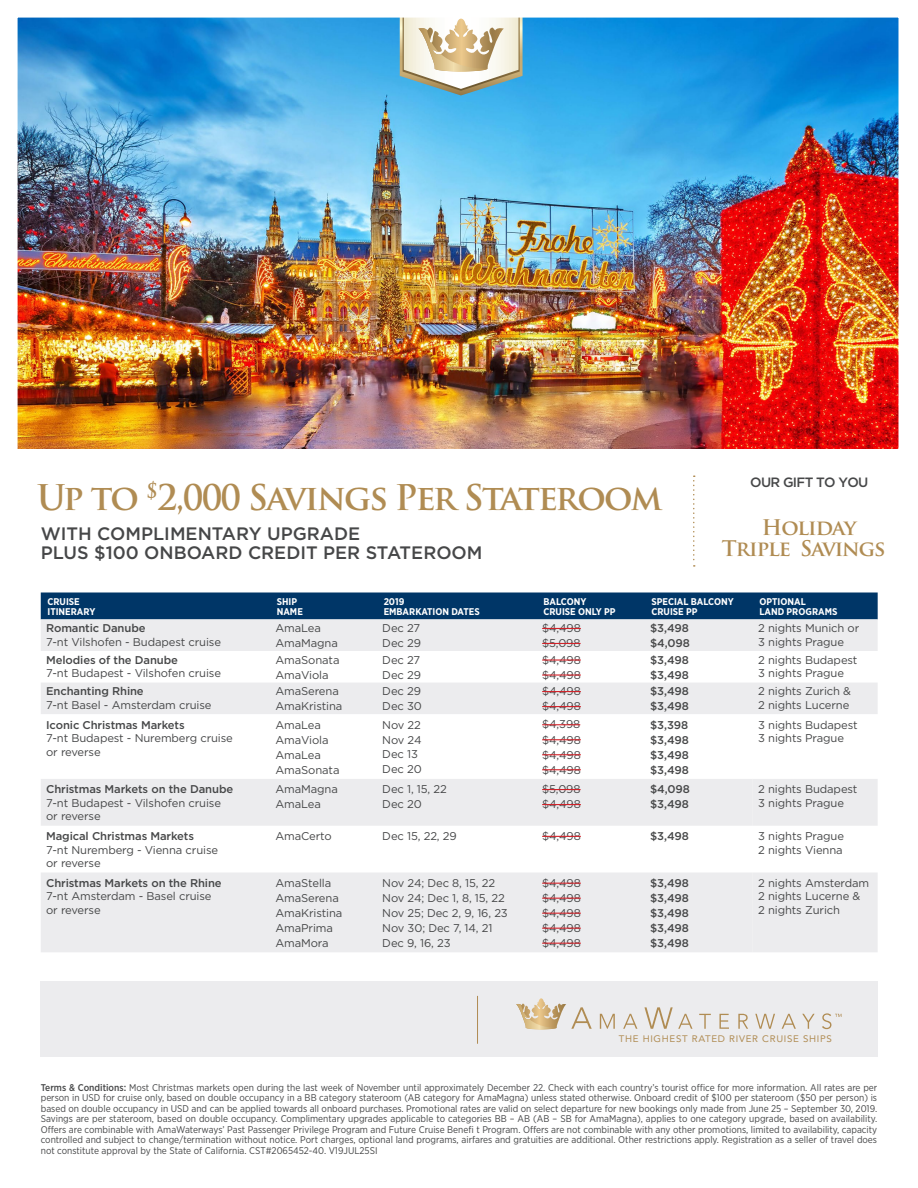
<style>
.page{position:relative;width:918px;height:1188px;background:#fff}
.page>*{position:absolute;margin:0;border:0;box-sizing:border-box;transform-origin:0 0}
.t1{font:700 34.5px "Trajan Pro";letter-spacing:-.055em;color:#b08c53}
.Chart_Header{font:700 21px/21px "Trajan Pro";letter-spacing:-.05em;color:#b08c53;text-align:center}
.t2{font:500 18px "Gotham";color:#464748}
.Chart_Header-2{font:500 13.5px "Gotham";letter-spacing:-.05em;color:#464748}
.Strikethrough_Pricin{font:11.25px/13.5px "Gotham";letter-spacing:-.01em;color:#464748}
.t3{font:500 11.25px "Gotham";letter-spacing:-.01em;color:#464748}
.t4{font:9.75px/10.5px "Gotham Narrow";color:#464748;text-align:justify}
.t5{font:700 9.75px/10.5px "Gotham Narrow";color:#fff}
.t6{font:9.45px "Avenir LT Std";letter-spacing:.07em;color:#b08c53;scale:1.04 1}
.s1{font-weight:500}
</style>
<div class="page">
<img style="left:17px;top:17px;width:882px;height:1040px">
<p class="t1" style="left:37px;top:476px;width:627px">Up to <sup>$</sup>2,000 Savings Per Stateroom</p>
<p class="t2" style="left:41px;top:521px;width:321px">WITH COMPLIMENTARY UPGRADE</p>
<p class="t2" style="left:41px;top:541px;width:443px">PLUS $100 ONBOARD CREDIT PER STATEROOM</p>
<p class="Chart_Header-2" style="left:750px;top:474px;width:120px">OUR GIFT TO YOU</p>
<p class="Chart_Header" style="left:722px;top:517px;width:165px">Holiday<br>Triple Savings</p>
<p class="t5" style="left:48px;top:596px;width:49px">CRUISE<br>ITINERARY</p>
<p class="t5" style="left:277px;top:596px;width:22px">SHIP</p>
<p class="t5" style="left:277px;top:606px;width:28px">NAME</p>
<p class="t5" style="left:384px;top:596px;width:22px">2019</p>
<p class="t5" style="left:384px;top:606px;width:98px">EMBARKATION DATES</p>
<p class="t5" style="left:544px;top:596px;width:44px">BALCONY</p>
<p class="t5" style="left:544px;top:606px;width:73px">CRUISE ONLY PP</p>
<p class="t5" style="left:652px;top:596px;width:84px">SPECIAL BALCONY<br>CRUISE PP</p>
<p class="t5" style="left:760px;top:596px;width:48px">OPTIONAL</p>
<p class="t5" style="left:760px;top:606px;width:79px">LAND PROGRAMS</p>
<p class="Strikethrough_Pricin" style="left:46px;top:621px;width:176px"><span class="s1">Romantic Danube<br></span>7-nt Vilshofen - Budapest cruise</p>
<p class="Strikethrough_Pricin" style="left:275px;top:621px;width:47px">AmaLea</p>
<p class="Strikethrough_Pricin" style="left:275px;top:636px;width:64px">AmaMagna</p>
<p class="Strikethrough_Pricin" style="left:382px;top:621px;width:40px">Dec 27</p>
<p class="Strikethrough_Pricin" style="left:382px;top:636px;width:40px">Dec 29</p>
<p class="Strikethrough_Pricin" style="left:542px;top:621px;width:40px">$4,498</p>
<p class="Strikethrough_Pricin" style="left:542px;top:636px;width:40px">$5,098</p>
<p class="t3" style="left:650px;top:621px;width:40px">$3,498</p>
<p class="t3" style="left:650px;top:636px;width:41px">$4,098</p>
<p class="Strikethrough_Pricin" style="left:758px;top:621px;width:103px">2 nights Munich or</p>
<p class="Strikethrough_Pricin" style="left:758px;top:635px;width:87px">3 nights Prague</p>
<p class="Strikethrough_Pricin" style="left:46px;top:653px;width:176px"><span class="s1">Melodies of the Danube<br></span>7-nt Budapest - Vilshofen cruise</p>
<p class="Strikethrough_Pricin" style="left:275px;top:653px;width:66px">AmaSonata</p>
<p class="Strikethrough_Pricin" style="left:275px;top:668px;width:55px">AmaViola</p>
<p class="Strikethrough_Pricin" style="left:382px;top:653px;width:40px">Dec 27</p>
<p class="Strikethrough_Pricin" style="left:382px;top:668px;width:40px">Dec 29</p>
<p class="Strikethrough_Pricin" style="left:542px;top:653px;width:40px">$4,498</p>
<p class="Strikethrough_Pricin" style="left:542px;top:668px;width:40px">$4,498</p>
<p class="t3" style="left:650px;top:652px;width:40px">$3,498</p>
<p class="t3" style="left:650px;top:667px;width:40px">$3,498</p>
<p class="Strikethrough_Pricin" style="left:758px;top:653px;width:101px">2 nights Budapest<br>3 nights Prague</p>
<p class="t3" style="left:46px;top:684px;width:99px">Enchanting Rhine</p>
<p class="Strikethrough_Pricin" style="left:46px;top:698px;width:167px">7-nt Basel - Amsterdam cruise</p>
<p class="Strikethrough_Pricin" style="left:275px;top:684px;width:65px">AmaSerena</p>
<p class="Strikethrough_Pricin" style="left:275px;top:699px;width:69px">AmaKristina</p>
<p class="Strikethrough_Pricin" style="left:382px;top:684px;width:40px">Dec 29</p>
<p class="Strikethrough_Pricin" style="left:382px;top:699px;width:41px">Dec 30</p>
<p class="Strikethrough_Pricin" style="left:542px;top:684px;width:40px">$4,498</p>
<p class="Strikethrough_Pricin" style="left:542px;top:699px;width:40px">$4,498</p>
<p class="t3" style="left:650px;top:684px;width:40px">$3,498</p>
<p class="t3" style="left:650px;top:699px;width:40px">$3,498</p>
<p class="Strikethrough_Pricin" style="left:758px;top:684px;width:94px">2 nights Zurich &amp;<br>2 nights Lucerne</p>
<p class="t3" style="left:46px;top:717px;width:140px">Iconic Christmas Markets</p>
<p class="Strikethrough_Pricin" style="left:46px;top:731px;width:188px">7-nt Budapest - Nuremberg cruise</p>
<p class="Strikethrough_Pricin" style="left:46px;top:745px;width:56px">or reverse</p>
<p class="Strikethrough_Pricin" style="left:275px;top:718px;width:47px">AmaLea</p>
<p class="Strikethrough_Pricin" style="left:275px;top:733px;width:55px">AmaViola</p>
<p class="Strikethrough_Pricin" style="left:275px;top:748px;width:47px">AmaLea</p>
<p class="Strikethrough_Pricin" style="left:275px;top:763px;width:66px">AmaSonata</p>
<p class="Strikethrough_Pricin" style="left:382px;top:718px;width:40px">Nov 22</p>
<p class="Strikethrough_Pricin" style="left:382px;top:733px;width:41px">Nov 24</p>
<p class="Strikethrough_Pricin" style="left:382px;top:748px;width:37px">Dec 13</p>
<p class="Strikethrough_Pricin" style="left:382px;top:763px;width:41px">Dec 20</p>
<p class="Strikethrough_Pricin" style="left:542px;top:718px;width:40px">$4,398</p>
<p class="Strikethrough_Pricin" style="left:542px;top:733px;width:40px">$4,498</p>
<p class="Strikethrough_Pricin" style="left:542px;top:748px;width:40px">$4,498</p>
<p class="Strikethrough_Pricin" style="left:542px;top:763px;width:40px">$4,498</p>
<p class="t3" style="left:650px;top:717px;width:40px">$3,398</p>
<p class="t3" style="left:650px;top:732px;width:40px">$3,498</p>
<p class="t3" style="left:650px;top:747px;width:40px">$3,498</p>
<p class="t3" style="left:650px;top:762px;width:40px">$3,498</p>
<p class="Strikethrough_Pricin" style="left:758px;top:718px;width:101px">3 nights Budapest<br>3 nights Prague</p>
<p class="t3" style="left:46px;top:782px;width:189px">Christmas Markets on the Danube</p>
<p class="Strikethrough_Pricin" style="left:46px;top:796px;width:176px">7-nt Budapest - Vilshofen cruise</p>
<p class="Strikethrough_Pricin" style="left:46px;top:809px;width:56px">or reverse</p>
<p class="Strikethrough_Pricin" style="left:275px;top:782px;width:64px">AmaMagna</p>
<p class="Strikethrough_Pricin" style="left:275px;top:797px;width:47px">AmaLea</p>
<p class="Strikethrough_Pricin" style="left:382px;top:782px;width:66px">Dec 1, 15, 22</p>
<p class="Strikethrough_Pricin" style="left:382px;top:797px;width:41px">Dec 20</p>
<p class="Strikethrough_Pricin" style="left:542px;top:782px;width:40px">$5,098</p>
<p class="Strikethrough_Pricin" style="left:542px;top:797px;width:40px">$4,498</p>
<p class="t3" style="left:650px;top:782px;width:41px">$4,098</p>
<p class="t3" style="left:650px;top:797px;width:40px">$3,498</p>
<p class="Strikethrough_Pricin" style="left:758px;top:782px;width:101px">2 nights Budapest<br>3 nights Prague</p>
<p class="t3" style="left:46px;top:829px;width:149px">Magical Christmas Markets</p>
<p class="Strikethrough_Pricin" style="left:46px;top:843px;width:174px">7-nt Nuremberg - Vienna cruise</p>
<p class="Strikethrough_Pricin" style="left:46px;top:856px;width:56px">or reverse</p>
<p class="t3" style="left:46px;top:876px;width:177px">Christmas Markets on the Rhine</p>
<p class="Strikethrough_Pricin" style="left:46px;top:889px;width:167px">7-nt Amsterdam - Basel cruise</p>
<p class="Strikethrough_Pricin" style="left:46px;top:903px;width:56px">or reverse</p>
<p class="Strikethrough_Pricin" style="left:275px;top:829px;width:58px">AmaCerto</p>
<p class="Strikethrough_Pricin" style="left:382px;top:829px;width:76px">Dec 15, 22, 29</p>
<p class="Strikethrough_Pricin" style="left:542px;top:829px;width:40px">$4,498</p>
<p class="t3" style="left:650px;top:829px;width:40px">$3,498</p>
<p class="Strikethrough_Pricin" style="left:758px;top:829px;width:87px">3 nights Prague<br>2 nights Vienna</p>
<p class="Strikethrough_Pricin" style="left:275px;top:876px;width:57px">AmaStella</p>
<p class="Strikethrough_Pricin" style="left:275px;top:891px;width:65px">AmaSerena</p>
<p class="Strikethrough_Pricin" style="left:275px;top:906px;width:69px">AmaKristina</p>
<p class="Strikethrough_Pricin" style="left:275px;top:921px;width:59px">AmaPrima</p>
<p class="Strikethrough_Pricin" style="left:275px;top:936px;width:55px">AmaMora</p>
<p class="Strikethrough_Pricin" style="left:382px;top:876px;width:114px">Nov 24; Dec 8, 15, 22</p>
<p class="Strikethrough_Pricin" style="left:382px;top:891px;width:124px">Nov 24; Dec 1, 8, 15, 22</p>
<p class="Strikethrough_Pricin" style="left:382px;top:906px;width:127px">Nov 25; Dec 2, 9, 16, 23</p>
<p class="Strikethrough_Pricin" style="left:382px;top:921px;width:112px">Nov 30; Dec 7, 14, 21</p>
<p class="Strikethrough_Pricin" style="left:382px;top:936px;width:70px">Dec 9, 16, 23</p>
<p class="Strikethrough_Pricin" style="left:542px;top:876px;width:40px">$4,498</p>
<p class="Strikethrough_Pricin" style="left:542px;top:891px;width:40px">$4,498</p>
<p class="Strikethrough_Pricin" style="left:542px;top:906px;width:40px">$4,498</p>
<p class="Strikethrough_Pricin" style="left:542px;top:921px;width:40px">$4,498</p>
<p class="Strikethrough_Pricin" style="left:542px;top:936px;width:40px">$4,498</p>
<p class="t3" style="left:650px;top:876px;width:40px">$3,498</p>
<p class="t3" style="left:650px;top:891px;width:40px">$3,498</p>
<p class="t3" style="left:650px;top:906px;width:40px">$3,498</p>
<p class="t3" style="left:650px;top:921px;width:40px">$3,498</p>
<p class="t3" style="left:650px;top:936px;width:40px">$3,498</p>
<p class="Strikethrough_Pricin" style="left:758px;top:876px;width:113px">2 nights Amsterdam</p>
<p class="Strikethrough_Pricin" style="left:758px;top:889px;width:104px">2 nights Lucerne &amp;</p>
<p class="Strikethrough_Pricin" style="left:758px;top:903px;width:83px">2 nights Zurich</p>
<p class="t6" style="left:619px;top:1033px;width:206px">THE HIGHEST RATED RIVER CRUISE SHIPS</p>
<p class="t4" style="left:41px;top:1082px;width:838px"><span class="s1">Terms &amp; Conditions:</span> Most Christmas markets open during the last week of November until approximately December 22. Check with each country’s tourist office for more information. All rates are per person in USD for cruise only, based on double occupancy in a BB category stateroom (AB category for AmaMagna) unless stated otherwise. Onboard credit of $100 per stateroom ($50 per person) is based on double occupancy in USD and can be applied towards all onboard purchases. Promotional rates are valid on select departure for new bookings only made from June 25 – September 30, 2019.<br>Savings are per stateroom, based on double occupancy. Complimentary upgrades applicable to categories BB – AB (AB – SB for AmaMagna), applies to one category upgrade, based on availability.<br>Offers are combinable with AmaWaterways’ Past Passenger Privilege Program and Future Cruise Benefi t Program. Offers are not combinable with any other promotions, limited to availability, capacity controlled and subject to change/termination without notice. Port charges, optional land programs, airfares and gratuities are additional. Other restrictions apply. Registration as a seller of travel does not constitute approval by the State of California. CST#2065452-40. V19JUL25SI</p>
</div>
